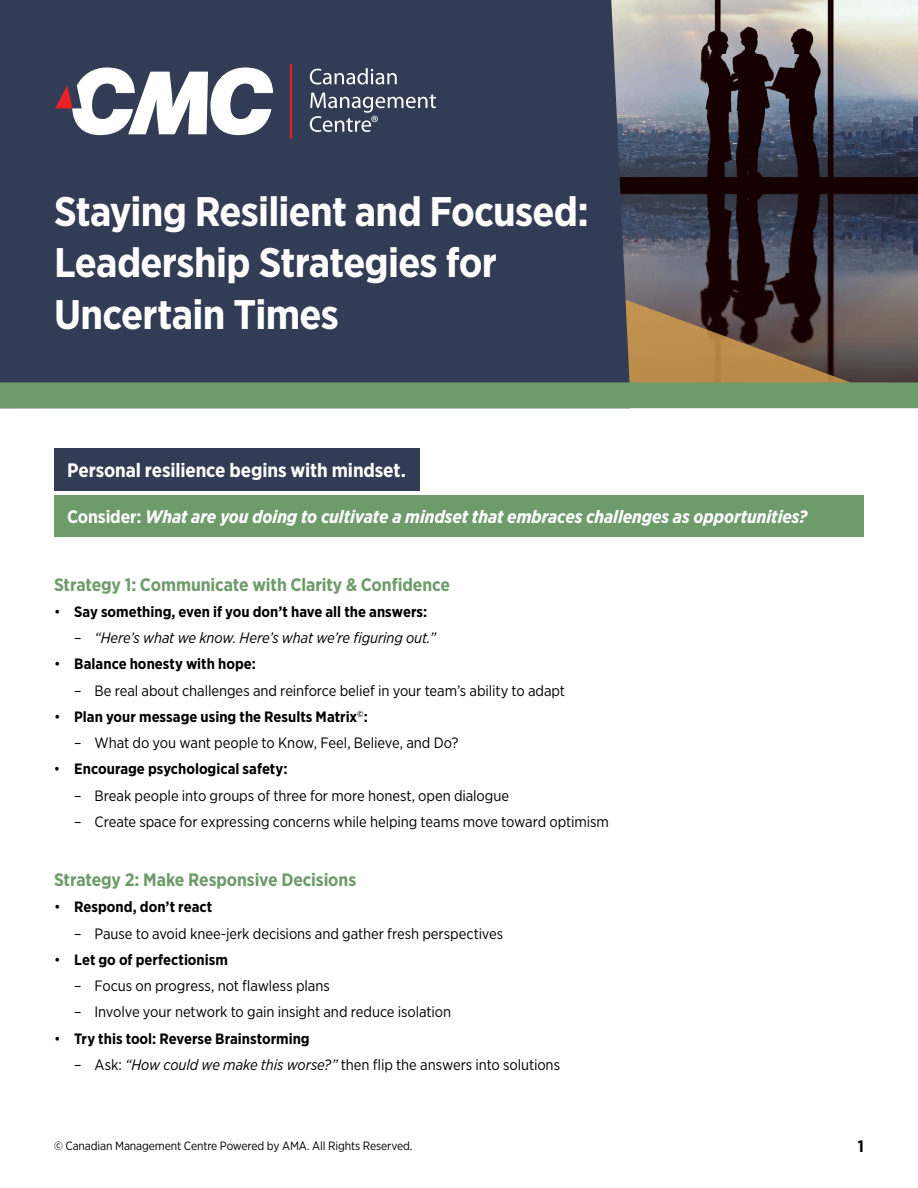
<style>
.page{position:relative;width:918px;height:1188px;background:#fff}
.page>*{position:absolute;margin:0;border:0;box-sizing:border-box;transform-origin:0 0}
.t1{font:700 41.4px/51.2px "Gotham Narrow";letter-spacing:-.015em;color:#fff}
.t2{font:700 19.5px "Gotham Narrow";letter-spacing:-.01em;color:#fff}
.t3{font:italic 700 18px "Gotham Narrow";letter-spacing:-.005em;color:#fff}
.t4{font:700 18px "Gotham Narrow";letter-spacing:-.01em;color:#6d9c6a}
.t5{font:700 16.5px "Gotham Narrow";color:#000}
.t6{font:15px "Gotham Narrow";letter-spacing:-.005em;color:#000}
.t7{font:700 15px "Gotham Narrow";color:#000}
.t8{font:italic 15px "Gotham Narrow";letter-spacing:-.01em;color:#000}
.t9{font:12px "Gotham Narrow";letter-spacing:-.01em;color:#000}
.s1{font-style:normal}
.s2{font-weight:400}
.s3{font-style:italic}
</style>
<div class="page">
<img style="left:631px;top:0;width:287px;height:382px">
<svg style="left:631px;top:227px;width:278px;height:155px"></svg>
<div style="left:0;top:0;width:631px;height:382px;background:#323c54"></div>
<div style="left:0;top:382px;width:918px;height:26px;background:#6d9c6a"></div>
<svg style="left:55px;top:67px;width:218px;height:68px"></svg>
<hr style="left:290px;top:64px;width:2px;height:75px;background:#eb2027">
<svg style="left:310px;top:68px;width:87px;height:16px"></svg>
<svg style="left:310px;top:93px;width:126px;height:39px"></svg>
<div style="left:54px;top:495px;width:810px;height:41px;background:#6d9c6a"></div>
<div style="left:54px;top:448px;width:365px;height:43px;background:#323c54"></div>
<h1 class="t1" style="left:54px;top:186px;width:537px">Staying Resilient and Focused:<br>Leadership Strategies for<br>Uncertain Times</h1>
<h2 class="t2" style="left:67px;top:458px;width:340px">Personal resilience begins with mindset.</h2>
<p class="t3" style="left:67px;top:505px;width:742px"><span class="s1">Consider:</span> What are you doing to cultivate a mindset that embraces challenges as opportunities?</p>
<p class="t4" style="left:54px;top:573px;width:398px">Strategy 1: Communicate with Clarity &amp; Confidence</p>
<p class="t7" style="left:54px;top:602px;width:375px"><span class="s2">•</span> Say something, even if you don’t have all the answers:</p>
<p class="t8" style="left:74px;top:629px;width:363px"><span class="s1">–</span> “Here’s what we know. Here’s what we’re figuring out.”</p>
<p class="t7" style="left:54px;top:654px;width:203px"><span class="s2">•</span> Balance honesty with hope:</p>
<p class="t6" style="left:74px;top:681px;width:492px">– Be real about challenges and reinforce belief in your team’s ability to adapt</p>
<p class="t7" style="left:54px;top:707px;width:315px"><span class="s2">•</span> Plan your message using the Results Matrix<sup>©</sup>:</p>
<p class="t6" style="left:74px;top:734px;width:386px">– What do you want people to Know, Feel, Believe, and Do?</p>
<p class="t7" style="left:54px;top:759px;width:235px"><span class="s2">•</span> Encourage psychological safety:</p>
<p class="t6" style="left:74px;top:786px;width:436px">– Break people into groups of three for more honest, open dialogue</p>
<p class="t6" style="left:74px;top:812px;width:536px">– Create space for expressing concerns while helping teams move toward optimism</p>
<p class="t4" style="left:54px;top:868px;width:304px">Strategy 2: Make Responsive Decisions</p>
<p class="t7" style="left:54px;top:897px;width:160px"><span class="s2">•</span> Respond, don’t react</p>
<p class="t6" style="left:74px;top:924px;width:431px">– Pause to avoid knee-jerk decisions and gather fresh perspectives</p>
<p class="t7" style="left:54px;top:950px;width:176px"><span class="s2">•</span> Let go of perfectionism</p>
<p class="t6" style="left:74px;top:977px;width:257px">– Focus on progress, not flawless plans</p>
<p class="t6" style="left:74px;top:1003px;width:378px">– Involve your network to gain insight and reduce isolation</p>
<p class="t7" style="left:54px;top:1029px;width:257px"><span class="s2">•</span> Try this tool: Reverse Brainstorming</p>
<p class="t6" style="left:74px;top:1055px;width:487px">– Ask: <span class="s3">“How could we make this worse?”</span> then flip the answers into solutions</p>
<p class="t9" style="left:54px;top:1138px;width:360px">© Canadian Management Centre Powered by AMA. All Rights Reserved.</p>
<p class="t5" style="left:858px;top:1135px;width:8px">1</p>
</div>
